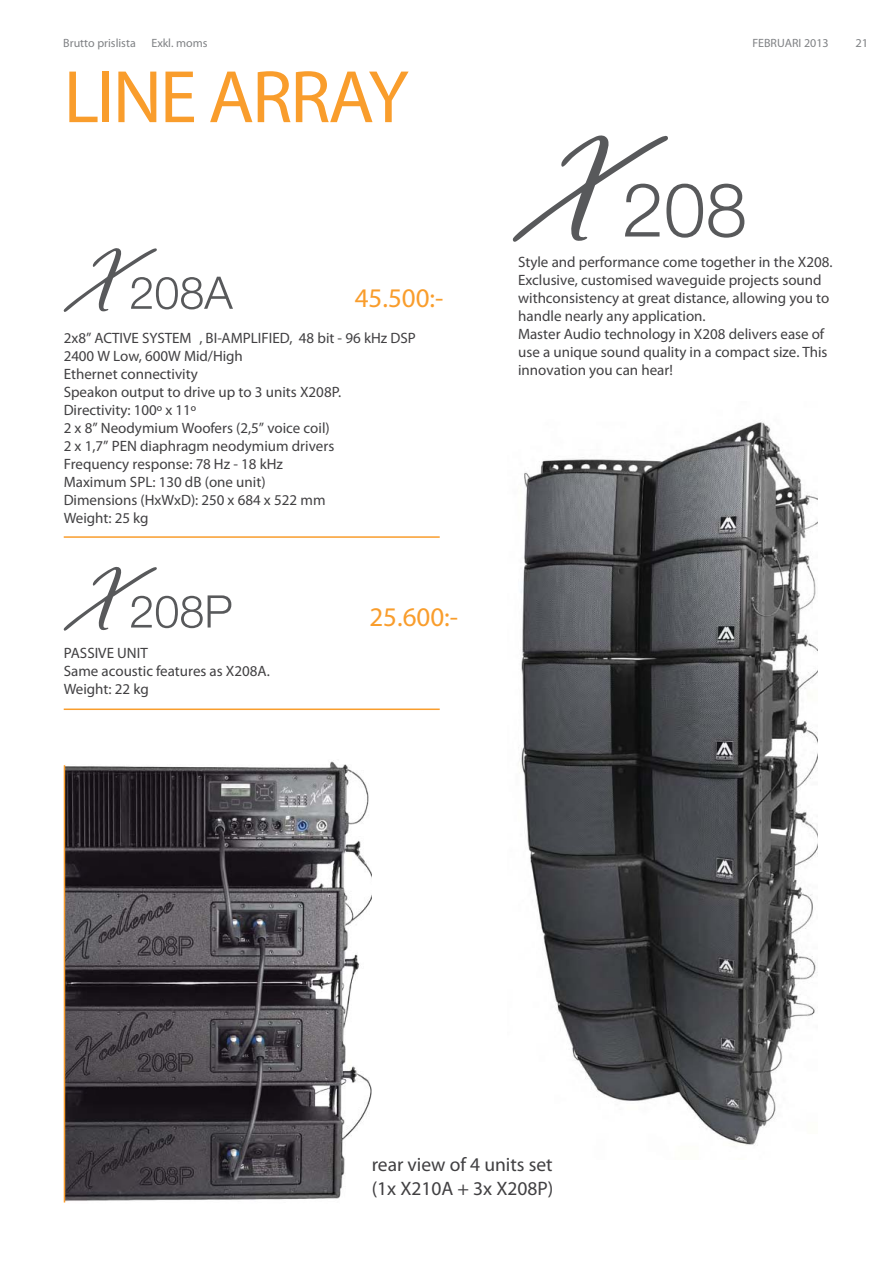
<style>
.page{position:relative;width:893px;height:1263px;background:#fff}
.page>*{position:absolute;margin:0;border:0;box-sizing:border-box;transform-origin:0 0}
.t1{font:500 75px "Kievit OT";letter-spacing:-.03em;color:#f99d2c}
.t2{font:27px "Kievit OT";color:#f99d2c}
.t3{font:700 19.5px "Kievit OT";color:#414042}
.t4{font:300 19.5px "Kievit OT";color:#414042}
.t5{font:300 15px/18px "Kievit OT";color:#414042}
.t6{font:italic 15px/18px "Kievit OT";color:#414042}
.t7{font:500 15px/18px "Kievit OT";color:#414042}
.t8{font:500 12px "Kievit OT";color:#808285}
.t9{font:700 12px "Kievit OT";color:#808285}
.t10{font:700 12px "Kievit OT";color:#808285;scale:1.04 1}
.s1{font-weight:300}
</style>
<div class="page">
<img style="left:65px;top:760px;width:307px;height:443px">
<img style="left:520px;top:422px;width:297px;height:723px">
<hr style="left:64px;top:536px;width:376px;height:2px;background:#f99d2c">
<hr style="left:64px;top:709px;width:376px;height:1px;background:#f99d2c">
<hr style="left:64px;top:765px;width:1px;height:438px;background:#f99d2c">
<svg style="left:512px;top:135px;width:232px;height:107px"></svg>
<svg style="left:64px;top:248px;width:169px;height:64px"></svg>
<svg style="left:64px;top:566px;width:167px;height:65px"></svg>
<p class="t9" style="left:63px;top:38px;width:74px">Brutto prislista</p>
<p class="t8" style="left:151px;top:38px;width:57px">Exkl. moms</p>
<p class="t8" style="left:752px;top:38px;width:78px">FEBRUARI 2013</p>
<p class="t10" style="left:855px;top:38px;width:14px">21</p>
<h1 class="t1" style="left:64px;top:68px;width:346px">LINE ARRAY</h1>
<h2 class="t2" style="left:355px;top:288px;width:90px">45.500:-</h2>
<p class="t7" style="left:64px;top:330px;width:354px">2x8” ACTIVE SYSTEM <span class="s1">,</span> BI-AMPLIFIED, 48 bit - 96 kHz DSP<br><span class="s1">2400 W Low, 600W Mid/High</span></p>
<p class="t7" style="left:64px;top:366px;width:136px">Ethernet connectivity</p>
<p class="t5" style="left:64px;top:384px;width:279px">Speakon output to drive up to 3 units X208P.<br>Directivity: 100º x 11º<br>2 x 8” Neodymium Woofers (2,5” voice coil)<br>2 x 1,7” PEN diaphragm neodymium drivers<br>Frequency response: 78 Hz - 18 kHz<br>Maximum SPL: 130 dB (one unit)<br>Dimensions (HxWxD): 250 x 684 x 522 mm<br>Weight: 25 kg</p>
<p class="t7" style="left:64px;top:645px;width:86px">PASSIVE UNIT</p>
<p class="t5" style="left:64px;top:663px;width:208px">Same acoustic features as X208A.<br>Weight: 22 kg</p>
<h2 class="t2" style="left:369px;top:607px;width:90px">25.600:-</h2>
<p class="t6" style="left:518px;top:253px;width:316px">Style and performance come together in the X208.<br>Exclusive, customised waveguide projects sound withconsistency at great distance, allowing you to handle nearly any application.<br>Master Audio technology in X208 delivers ease of use a unique sound quality in a compact size. This innovation you can hear!</p>
<h3 class="t3" style="left:372px;top:1157px;width:182px">rear view of 4 units set</h3>
<h3 class="t4" style="left:372px;top:1181px;width:183px">(1x X210A + 3x X208P)</h3>
</div>
